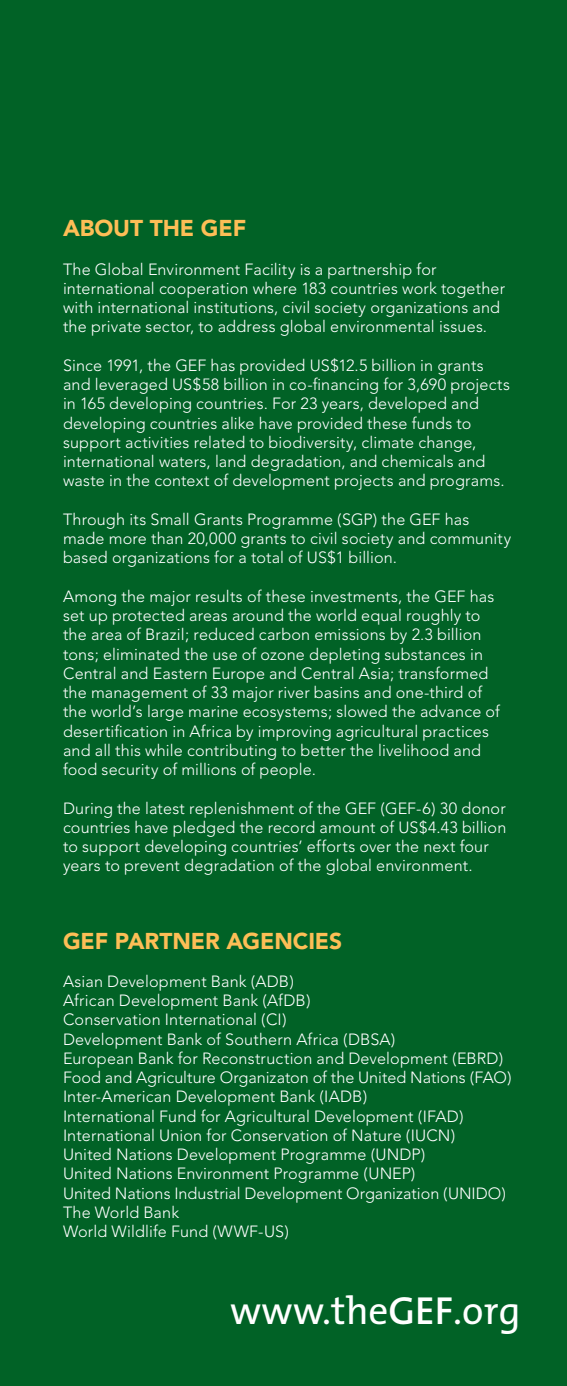
<style>
.page{position:relative;width:567px;height:1386px;background:#016226}
.page>*{position:absolute;margin:0;border:0;box-sizing:border-box;transform-origin:0 0}
.t1{font:39.38px "The Mix";color:#fff}
.t2{font:900 22.75px "Avenir";letter-spacing:-.005em;color:#fdbe56}
.t3{font:300 16.1px/19.2px "Avenir";letter-spacing:.01em;color:#fff}
.s1{font-weight:600}
</style>
<div class="page">
<h2 class="t2" style="left:63px;top:215px;width:154px">ABOUT THE GEF</h2>
<p class="t3" style="left:63px;top:260px;width:444px">The Global Environment Facility is a partnership for international cooperation where 183 countries work together with international institutions, civil society organizations and the private sector, to address global environmental issues.</p>
<p class="t3" style="left:63px;top:356px;width:449px">Since 1991, the GEF has provided US$12.5 billion in grants and leveraged US$58 billion in co-financing for 3,690 projects in 165 developing countries. For 23 years, developed and developing countries alike have provided these funds to support activities related to biodiversity, climate change, international waters, land degradation, and chemicals and waste in the context of development projects and programs.</p>
<p class="t3" style="left:63px;top:510px;width:450px">Through its Small Grants Programme (SGP) the GEF has made more than 20,000 grants to civil society and community based organizations for a total of US$1 billion.</p>
<p class="t3" style="left:63px;top:587px;width:438px">Among the major results of these investments, the GEF has set up protected areas around the world equal roughly to the area of Brazil; reduced carbon emissions by 2.3 billion tons; eliminated the use of ozone depleting substances in Central and Eastern Europe and Central Asia; transformed the management of 33 major river basins and one-third of the world’s large marine ecosystems; slowed the advance of desertification in Africa by improving agricultural practices and all this while contributing to better the livelihood and food security of millions of people.</p>
<p class="t3" style="left:63px;top:799px;width:445px">During the latest replenishment of the GEF (GEF-6) 30 donor countries have pledged the record amount of US$4.43 billion to support developing countries’ efforts over the next four years to prevent degradation of the global environment.</p>
<h2 class="t2" style="left:63px;top:927px;width:16px">GEF</h2>
<h2 class="t2" style="left:115px;top:927px;width:229px">PARTNER AGENCIES</h2>
<p class="t3" style="left:63px;top:972px;width:450px">Asian Development Bank (ADB)<br>African Development Bank (AfDB)<br>Conservation International (CI)<br>Development Bank of Southern Africa (DBSA)<br>European Bank for Reconstruction and Development (EBRD)<br>Food and Agriculture Organizaton of the United Nations (FAO)<br>Inter-American Development Bank (IADB)<br>International Fund for Agricultural Development (IFAD)<br>International Union for Conservation of Nature (IUCN)<br>United Nations Development Programme (UNDP)<br>United Nations Environment Programme (UNEP)<br>United Nations Industrial Development Organization (UNIDO)<br>The World Bank<br>World Wildlife Fund (WWF-US)</p>
<h1 class="t1" style="left:230px;top:1278px;width:292px">www.the<span class="s1">GEF</span>.org</h1>
</div>
